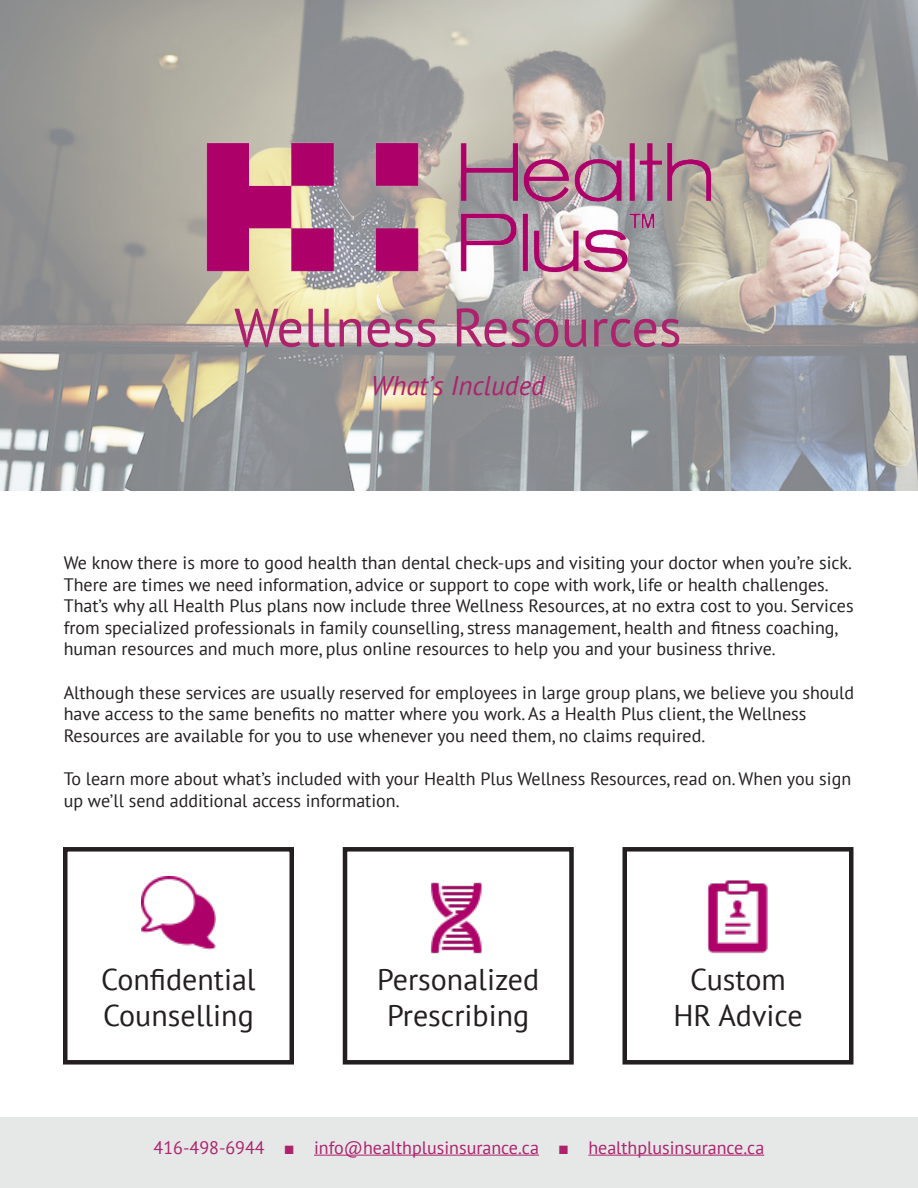
<style>
.page{position:relative;width:918px;height:1188px;background:#fff}
.page>*{position:absolute;margin:0;border:0;box-sizing:border-box;transform-origin:0 0}
.t1{font:54px "PT Sans";color:#ae216c}
.t2{font:30px/36px "PT Sans";color:#231f20}
.t3{font:italic 27px "PT Sans";color:#ae216c}
.t4{font:18px/21.6px "PT Sans";color:#231f20}
.t5{font:18px "PT Sans";color:#ae216c}
.s1{font-family:"Arial"}
</style>
<div class="page">
<img style="left:0;top:0;width:918px;height:490px">
<img style="left:141px;top:876px;width:75px;height:74px">
<div style="left:63px;top:847px;width:231px;height:218px;border:4px solid #231f20"></div>
<div style="left:343px;top:847px;width:231px;height:218px;border:4px solid #231f20"></div>
<div style="left:622px;top:847px;width:232px;height:218px;border:4px solid #231f20"></div>
<img style="left:200px;top:135px;width:518px;height:140px">
<img style="left:707px;top:880px;width:61px;height:74px">
<img style="left:431px;top:882px;width:51px;height:72px">
<div style="left:0;top:1118px;width:918px;height:70px;background:#e5e8e7"></div>
<hr style="left:314px;top:1155px;width:225px;height:1px;background:#ae216c">
<hr style="left:588px;top:1155px;width:176px;height:1px;background:#ae216c">
<p class="t1" style="left:234px;top:293px;width:449px">Wellness Resources</p>
<p class="t3" style="left:371px;top:368px;width:176px">What’s Included</p>
<p class="t4" style="left:64px;top:551px;width:791px">We know there is more to good health than dental check-ups and visiting your doctor when you’re sick.<br>There are times we need information, advice or support to cope with work, life or health challenges.<br>That’s why all Health Plus plans now include three Wellness Resources, at no extra cost to you. Services from specialized professionals in family counselling, stress management, health and fitness coaching, human resources and much more, plus online resources to help you and your business thrive.</p>
<p class="t4" style="left:64px;top:681px;width:792px">Although these services are usually reserved for employees in large group plans, we believe you should have access to the same benefits no matter where you work. As a Health Plus client, the Wellness<br>Resources are available for you to use whenever you need them, no claims required.</p>
<p class="t4" style="left:64px;top:767px;width:789px">To learn more about what’s included with your Health Plus Wellness Resources, read on. When you sign up we’ll send additional access information.</p>
<p class="t2" style="left:101px;top:961px;width:156px">Confidential<br>Counselling</p>
<p class="t2" style="left:377px;top:961px;width:164px;text-align:center">Personalized<br>Prescribing</p>
<p class="t2" style="left:690px;top:961px;width:97px">Custom</p>
<p class="t2" style="left:673px;top:997px;width:131px">HR Advice</p>
<p class="t5" style="left:154px;top:1136px;width:612px">416-498-6944 <span class="s1">■</span> info@healthplusinsurance.ca <span class="s1">■</span> healthplusinsurance.ca</p>
</div>
